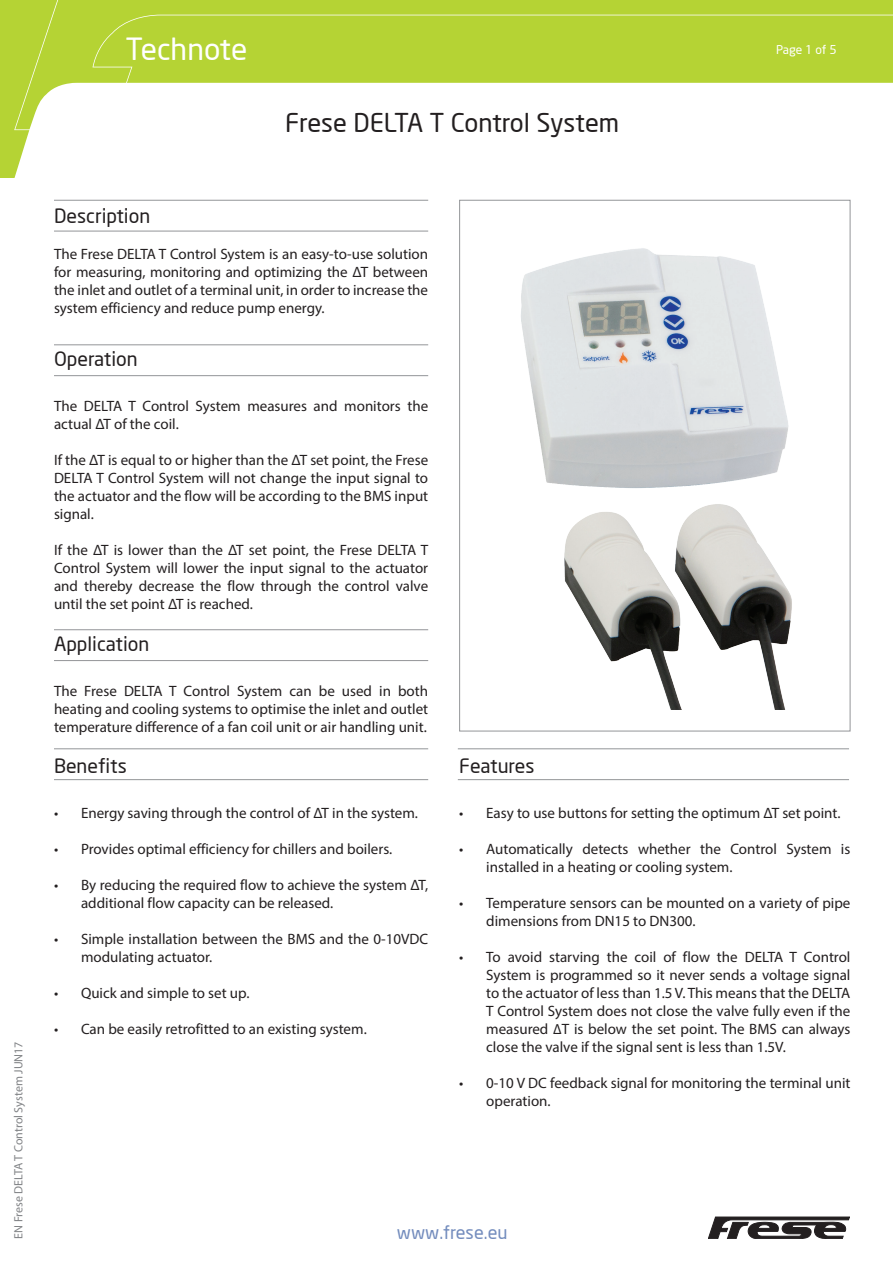
<style>
.page{position:relative;width:893px;height:1263px;background:#fff}
.page>*{position:absolute;margin:0;border:0;box-sizing:border-box;transform-origin:0 0}
.t1{font:30px "Neo Sans";color:#fff}
.t2{font:25.5px "Neo Sans";color:#231f20}
.Tekniske_data_-_Mell{font:19.5px "Neo Sans";color:#231f20}
.t3{font:18px "Neo Sans";color:#738cbd}
.Tekniske_data_-_Brød{font:15px/18px "Myriad Pro";color:#231f20}
.t4{font:12px "Myriad Pro";color:#808285}
.t5{font:12px "Neo Sans";letter-spacing:-.01em;color:#fff}
</style>
<div class="page">
<svg style="left:0;top:0;width:30px;height:177px;background:#bdd84b"></svg>
<svg style="left:14px;top:0;width:879px;height:130px;fill:#b5d334"></svg>
<svg style="left:708px;top:1217px;width:142px;height:22px"></svg>
<hr style="left:458px;top:779px;width:391px;height:1px;background:#939598">
<hr style="left:458px;top:748px;width:391px;height:1px;background:#939598">
<hr style="left:54px;top:375px;width:374px;height:1px;background:#939598">
<hr style="left:54px;top:344px;width:374px;height:1px;background:#939598">
<img style="left:521px;top:248px;width:271px;height:461px">
<hr style="left:54px;top:660px;width:374px;height:1px;background:#939598">
<hr style="left:54px;top:629px;width:374px;height:1px;background:#939598">
<hr style="left:54px;top:779px;width:374px;height:1px;background:#939598">
<hr style="left:54px;top:748px;width:374px;height:1px;background:#939598">
<hr style="left:54px;top:231px;width:374px;height:1px;background:#939598">
<hr style="left:54px;top:200px;width:374px;height:1px;background:#939598">
<p class="t4" style="left:11px;top:1239px;width:199px;rotate:-90deg">EN Frese DELTA T Control System JUN17</p>
<h1 class="t1" style="left:125px;top:31px;width:123px">Technote</h1>
<h2 class="t2" style="left:285px;top:107px;width:335px">Frese DELTA T Control System</h2>
<p class="Tekniske_data_-_Mell" style="left:54px;top:204px;width:98px">Description</p>
<p class="Tekniske_data_-_Brød" style="left:54px;top:245px;width:376px;text-align:justify">The Frese DELTA T Control System is an easy-to-use solution for measuring, monitoring and optimizing the ΔT between the inlet and outlet of a terminal unit, in order to increase the system efficiency and reduce pump energy.</p>
<p class="Tekniske_data_-_Mell" style="left:54px;top:347px;width:85px">Operation</p>
<p class="Tekniske_data_-_Brød" style="left:54px;top:397px;width:376px">The DELTA T Control System measures and monitors the actual ΔT of the coil.</p>
<p class="Tekniske_data_-_Brød" style="left:54px;top:451px;width:376px;text-align:justify">If the ΔT is equal to or higher than the ΔT set point, the Frese DELTA T Control System will not change the input signal to the actuator and the flow will be according to the BMS input signal.</p>
<p class="Tekniske_data_-_Brød" style="left:54px;top:541px;width:376px;text-align:justify">If the ΔT is lower than the ΔT set point, the Frese DELTA T Control System will lower the input signal to the actuator and thereby decrease the flow through the control valve until the set point ΔT is reached.</p>
<p class="Tekniske_data_-_Mell" style="left:54px;top:631px;width:97px">Application</p>
<p class="Tekniske_data_-_Brød" style="left:54px;top:681px;width:376px;text-align:justify">The Frese DELTA T Control System can be used in both heating and cooling systems to optimise the inlet and outlet temperature difference of a fan coil unit or air handling unit.</p>
<p class="t5" style="left:776px;top:42px;width:62px">Page 1 of 5</p>
<p class="Tekniske_data_-_Mell" style="left:54px;top:754px;width:74px">Benefits</p>
<p class="Tekniske_data_-_Brød" style="left:54px;top:803px;width:365px">• Energy saving through the control of ΔT in the system.</p>
<p class="Tekniske_data_-_Brød" style="left:54px;top:839px;width:340px">• Provides optimal efficiency for chillers and boilers.</p>
<p class="Tekniske_data_-_Brød" style="left:81px;top:875px;width:349px;text-indent:-27px">• By reducing the required flow to achieve the system ΔT, additional flow capacity can be released.</p>
<p class="Tekniske_data_-_Brød" style="left:81px;top:929px;width:349px;text-indent:-27px">• Simple installation between the BMS and the 0-10VDC modulating actuator.</p>
<p class="Tekniske_data_-_Brød" style="left:54px;top:983px;width:197px">• Quick and simple to set up.</p>
<p class="Tekniske_data_-_Brød" style="left:54px;top:1019px;width:314px">• Can be easily retrofitted to an existing system.</p>
<p class="Tekniske_data_-_Mell" style="left:459px;top:754px;width:77px">Features</p>
<p class="Tekniske_data_-_Brød" style="left:459px;top:803px;width:383px">• Easy to use buttons for setting the optimum ΔT set point.</p>
<p class="Tekniske_data_-_Brød" style="left:486px;top:839px;width:366px;text-indent:-27px">• Automatically detects whether the Control System is installed in a heating or cooling system.</p>
<p class="Tekniske_data_-_Brød" style="left:486px;top:893px;width:366px;text-indent:-27px">• Temperature sensors can be mounted on a variety of pipe dimensions from DN15 to DN300.</p>
<p class="Tekniske_data_-_Brød" style="left:486px;top:947px;width:366px;text-align:justify;text-indent:-27px">• To avoid starving the coil of flow the DELTA T Control System is programmed so it never sends a voltage signal to the actuator of less than 1.5 V. This means that the DELTA T Control System does not close the valve fully even if the measured ∆T is below the set point. The BMS can always close the valve if the signal sent is less than 1.5V.</p>
<p class="Tekniske_data_-_Brød" style="left:486px;top:1073px;width:366px;text-indent:-27px">• 0-10 V DC feedback signal for monitoring the terminal unit operation.</p>
<p class="t3" style="left:397px;top:1222px;width:112px">www.frese.eu</p>
</div>
